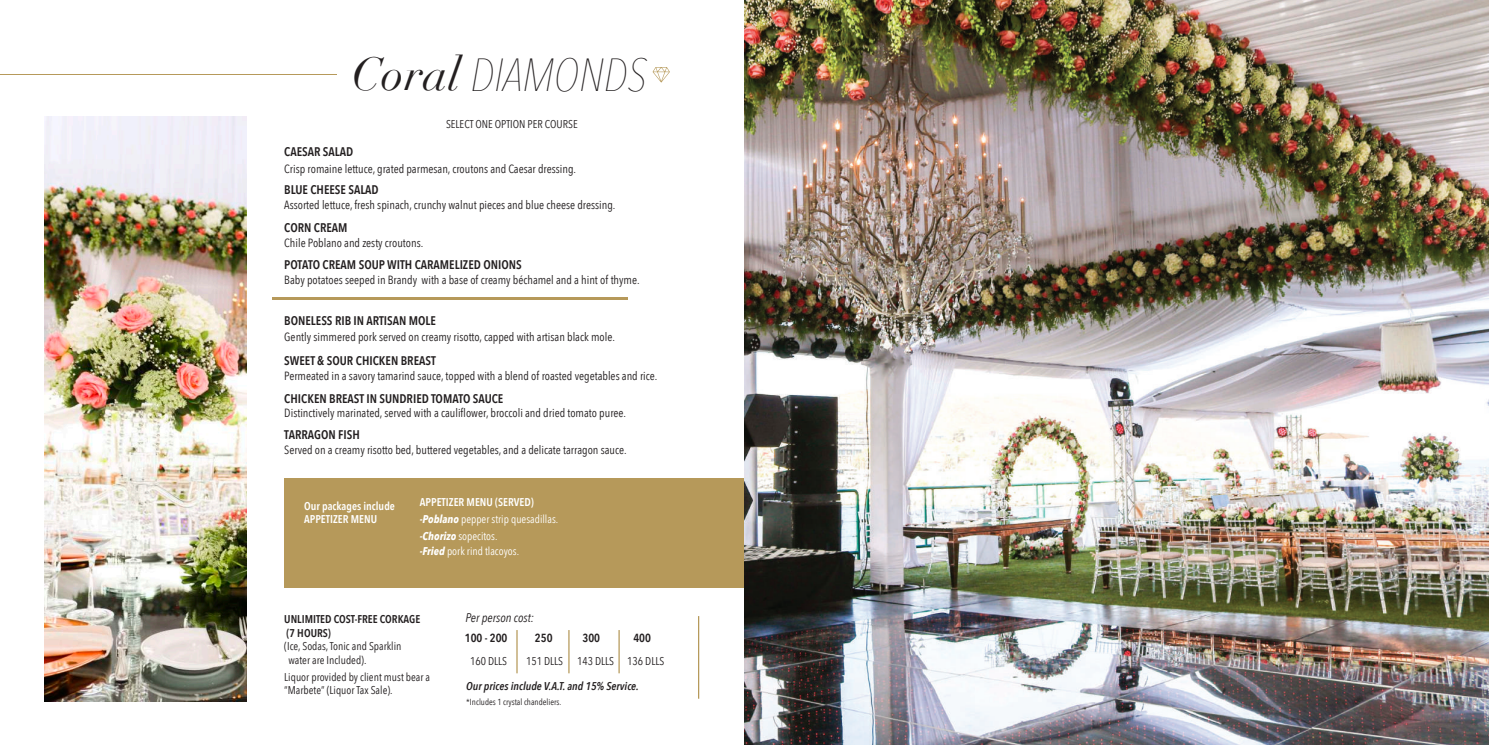
<style>
.page{position:relative;width:1489px;height:745px;background:#fff}
.page>*{position:absolute;margin:0;border:0;box-sizing:border-box;transform-origin:0 0}
.t1{font:italic 200 46.25px "Avenir Next Condensed";color:#231f20}
.t2{font:600 12.5px "Avenir Next Condensed";color:#231f20}
.t3{font:italic 12.5px "Avenir Next Condensed";color:#231f20}
.t4{font:11.88px "Avenir Next Condensed";color:#231f20}
.t5{font:600 11.75px "Avenir Next Condensed";color:#231f20}
.t6{font:11.25px/13.5px "Avenir Next Condensed";color:#231f20}
.t7{font:11.25px/17px "Avenir Next Condensed";color:#fff}
.t8{font:italic 600 11.25px "Avenir Next Condensed";color:#231f20}
.t9{font:600 11.25px/13.5px "Avenir Next Condensed";color:#231f20}
.t10{font:600 11.25px/13.5px "Avenir Next Condensed";color:#fff}
.t11{font:8.75px "Avenir Next Condensed";color:#231f20}
.s1{font-family:"Didot";font-weight:400}
.s2{font-weight:600}
.s3{font-weight:700;font-style:italic}
</style>
<div class="page">
<img style="left:744px;top:0;width:744px;height:744px">
<hr style="left:0;top:74px;width:337px;height:1px;background:#b6995a">
<svg style="left:652px;top:67px;width:17px;height:15px"></svg>
<img style="left:45px;top:116px;width:201px;height:585px">
<hr style="left:271px;top:297px;width:356px;height:2px;background:#b6995a">
<div style="left:284px;top:478px;width:460px;height:109px;background:#b6995a"></div>
<hr style="left:698px;top:615px;width:1px;height:83px;background:#b6995a">
<hr style="left:516px;top:629px;width:1px;height:44px;background:#b6995a">
<hr style="left:568px;top:629px;width:1px;height:44px;background:#b6995a">
<hr style="left:618px;top:629px;width:1px;height:44px;background:#b6995a">
<h1 class="t1" style="left:352px;top:48px;width:296px"><span class="s1">Coral</span> DIAMONDS</h1>
<p class="t2" style="left:284px;top:141px;width:70px">CAESAR SALAD</p>
<p class="t6" style="left:446px;top:116px;width:133px">SELECT ONE OPTION PER COURSE</p>
<p class="t4" style="left:284px;top:159px;width:293px">Crisp romaine lettuce, grated parmesan, croutons and Caesar dressing.</p>
<p class="t2" style="left:284px;top:179px;width:96px">BLUE CHEESE SALAD</p>
<p class="t4" style="left:284px;top:195px;width:332px">Assorted lettuce, fresh spinach, crunchy walnut pieces and blue cheese dressing.</p>
<p class="t2" style="left:284px;top:216px;width:65px">CORN CREAM</p>
<p class="t4" style="left:284px;top:232px;width:140px">Chile Poblano and zesty croutons.</p>
<p class="t2" style="left:284px;top:253px;width:239px">POTATO CREAM SOUP WITH CARAMELIZED ONIONS</p>
<p class="t4" style="left:284px;top:269px;width:357px">Baby potatoes seeped in Brandy with a base of creamy béchamel and a hint of thyme.</p>
<p class="t2" style="left:284px;top:309px;width:153px">BONELESS RIB IN ARTISAN MOLE</p>
<p class="t4" style="left:284px;top:326px;width:332px">Gently simmered pork served on creamy risotto, capped with artisan black mole.</p>
<p class="t2" style="left:284px;top:349px;width:153px">SWEET &amp; SOUR CHICKEN BREAST</p>
<p class="t4" style="left:284px;top:365px;width:375px">Permeated in a savory tamarind sauce, topped with a blend of roasted vegetables and rice.</p>
<p class="t2" style="left:284px;top:387px;width:221px">CHICKEN BREAST IN SUNDRIED TOMATO SAUCE</p>
<p class="t4" style="left:284px;top:403px;width:343px">Distinctively marinated, served with a cauliflower, broccoli and dried tomato puree.</p>
<p class="t2" style="left:284px;top:423px;width:77px">TARRAGON FISH</p>
<p class="t4" style="left:284px;top:439px;width:344px">Served on a creamy risotto bed, buttered vegetables, and a delicate tarragon sauce.</p>
<p class="t10" style="left:304px;top:498px;width:92px">Our packages include<br>APPETIZER MENU</p>
<p class="t7" style="left:420px;top:492px;width:140px"><span class="s2">APPETIZER MENU (SERVED) </span><span class="s3">-Poblano</span> pepper strip quesadillas.</p>
<p class="t7" style="left:420px;top:528px;width:101px;line-height:14.5px"><span class="s3">-Chorizo</span> sopecitos. <span class="s3">-Fried</span> pork rind tlacoyos.</p>
<p class="t9" style="left:284px;top:612px;width:137px">UNLIMITED COST-FREE CORKAGE (7 HOURS)</p>
<p class="t6" style="left:288px;top:638px;width:115px;text-indent:-4px">(Ice, Sodas, Tonic and Sparklin water are Included).</p>
<p class="t6" style="left:284px;top:669px;width:147px">Liquor provided by client must bear a “Marbete” (Liquor Tax Sale).</p>
<p class="t3" style="left:465px;top:609px;width:70px">Per person cost:</p>
<p class="t5" style="left:465px;top:627px;width:44px">100 - 200</p>
<p class="t5" style="left:535px;top:627px;width:19px">250</p>
<p class="t5" style="left:582px;top:627px;width:19px">300</p>
<p class="t5" style="left:633px;top:627px;width:19px">400</p>
<p class="t6" style="left:470px;top:653px;width:38px">160 DLLS</p>
<p class="t6" style="left:526px;top:653px;width:38px">151 DLLS</p>
<p class="t6" style="left:577px;top:653px;width:89px">143 DLLS 136 DLLS</p>
<p class="t8" style="left:466px;top:678px;width:174px">Our prices include V.A.T. and 15% Service.</p>
<p class="t11" style="left:466px;top:693px;width:97px">*Includes 1 crystal chandeliers.</p>
</div>
